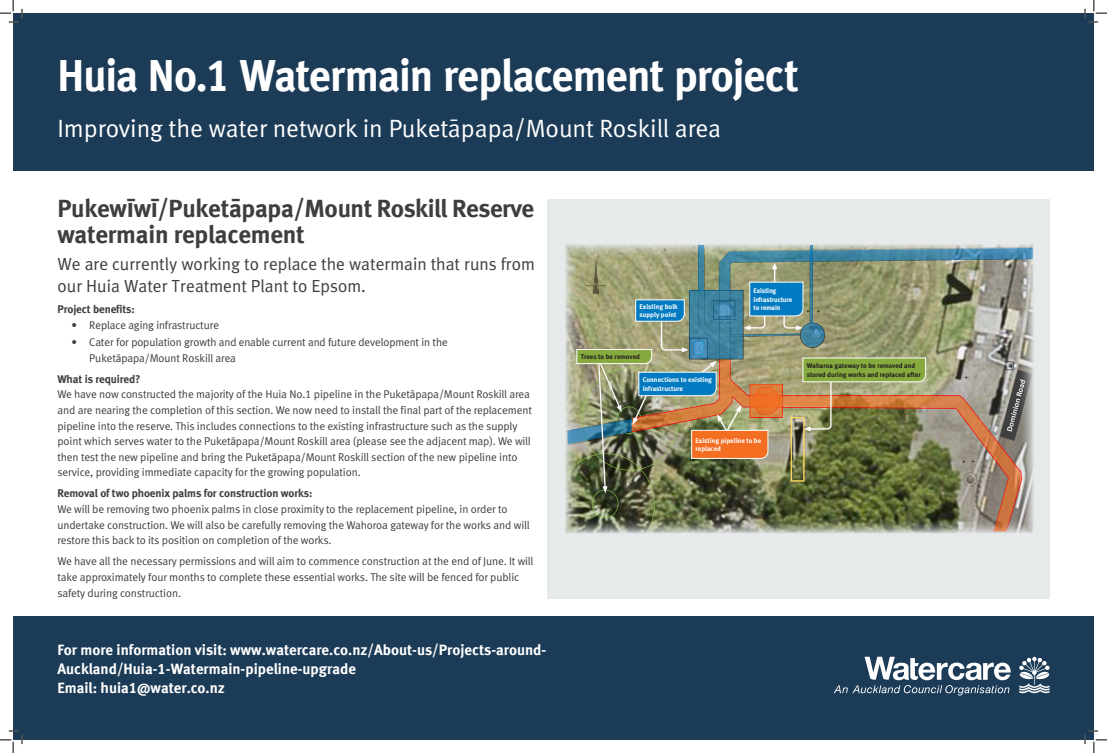
<style>
.page{position:relative;width:1107px;height:753px;background:#fff}
.page>*{position:absolute;margin:0;border:0;box-sizing:border-box;transform-origin:0 0}
.t1{font:45px "Meta Bold LF";letter-spacing:-.025em;color:#fff;scale:.96 1}
.t2{font:25px/25.9px "Meta Bold LF";letter-spacing:-.01em;color:#3e3e3f}
.t3{font:25px "Meta Normal LF";color:#fff}
.t4{font:17.5px/22.5px "Meta Plus Normal";color:#3e3e3f}
.t5{font:15px/18.8px "Meta Bold LF";color:#fff}
.t6{font:11.25px/15.6px "Meta Normal LF";letter-spacing:-.01em;color:#3e3e3f}
.t7{font:11.25px/15.6px "Meta Plus Normal";letter-spacing:-.01em;color:#3e3e3f}
.t8{font:11.25px "Meta Bold LF";letter-spacing:-.01em;color:#3e3e3f}
.t9{font:6.88px/8.2px "Meta Bold LF";color:#fff}
.t10{font:6.88px/8.8px "Meta Bold LF";color:#231f20}
.t11{font:6.88px/8.8px "Meta Bold LF";letter-spacing:-.02em;color:#fff}
.s1{font-family:"Arial";font-weight:700}
.s2{font-family:"Calibri";font-size:11.69px}
</style>
<div class="page">
<div style="left:13px;top:616px;width:1081px;height:123px;background:#1c3b57"></div>
<svg style="left:1019px;top:656px;width:31px;height:37px"></svg>
<svg style="left:834px;top:656px;width:177px;height:39px"></svg>
<div style="left:13px;top:13px;width:1081px;height:158px;background:#1c3b57"></div>
<div style="left:547px;top:199px;width:503px;height:400px;background:#e6eaeb"></div>
<img style="left:565px;top:244px;width:469px;height:289px">
<img style="left:631px;top:493px;width:390px;height:39px">
<div style="left:698px;top:245px;width:6px;height:45px;background:#5398bf"></div>
<hr style="left:810px;top:245px;width:3px;height:78px;background:#0072bc">
<img style="left:567px;top:248px;width:466px;height:245px">
<svg style="left:0;top:0;width:23px;height:23px"></svg>
<svg style="left:0;top:730px;width:23px;height:23px"></svg>
<svg style="left:1085px;top:0;width:22px;height:23px"></svg>
<svg style="left:1085px;top:730px;width:22px;height:23px"></svg>
<h1 class="t1" style="left:57px;top:48px;width:774px">Huia No.1 Watermain replacement project</h1>
<h2 class="t3" style="left:57px;top:114px;width:665px">Improving the water network in Puketapapa/Mount Roskill area</h2>
<h2 class="t3" style="left:450px;top:115px;width:9px">¯</h2>
<h2 class="t2" style="left:57px;top:195px;width:478px">Pukew<span class="s1">i</span>w<span class="s1">i</span>/Puketapapa/Mount Roskill Reserve watermain replacement</h2>
<h3 class="t4" style="left:57px;top:252px;width:479px">We are currently working to replace the watermain that runs from our Huia Water Treatment Plant to Epsom.</h3>
<p class="t8" style="left:57px;top:302px;width:79px">Project benefits:</p>
<p class="t7" style="left:72px;top:317px;width:149px">• Replace aging infrastructure</p>
<p class="t7" style="left:89px;top:334px;width:360px;text-indent:-18px">• Cater for population growth and enable current and future development in the<br>Puket<span class="s2">ā</span>papa/Mount Roskill area</p>
<p class="t8" style="left:57px;top:372px;width:85px">What is required?</p>
<p class="t6" style="left:57px;top:386px;width:476px">We have now constructed the majority of the Huia No.1 pipeline in the Puket<span class="s2">ā</span>papa/Mount Roskill area and are nearing the completion of this section. We now need to install the final part of the replacement pipeline into the reserve. This includes connections to the existing infrastructure such as the supply point which serves water to the Puket<span class="s2">ā</span>papa/Mount Roskill area (please see the adjacent map). We will then test the new pipeline and bring the Puket<span class="s2">ā</span>papa/Mount Roskill section of the new pipeline into service, providing immediate capacity for the growing population.</p>
<p class="t8" style="left:57px;top:487px;width:257px">Removal of two phoenix palms for construction works:</p>
<p class="t6" style="left:57px;top:501px;width:474px">We will be removing two phoenix palms in close proximity to the replacement pipeline, in order to undertake construction. We will also be carefully removing the Wahoroa gateway for the works and will restore this back to its position on completion of the works.</p>
<p class="t6" style="left:57px;top:553px;width:478px">We have all the necessary permissions and will aim to commence construction at the end of June. It will take approximately four months to complete these essential works. The site will be fenced for public safety during construction.</p>
<h2 class="t2" style="left:127px;top:196px;width:34px">¯ ¯</h2>
<h2 class="t2" style="left:231px;top:196px;width:10px">¯</h2>
<h3 class="t5" style="left:57px;top:640px;width:490px">For more information visit: www.watercare.co.nz/About-us/Projects-around-<br>Auckland/Huia-1-Watermain-pipeline-upgrade<br>Email: huia1@water.co.nz</h3>
<p class="t9" style="left:639px;top:302px;width:40px">Existing bulk supply point</p>
<p class="t10" style="left:581px;top:352px;width:61px">Trees to be removed</p>
<p class="t9" style="left:643px;top:376px;width:71px">Connections to existing infrastructure</p>
<p class="t11" style="left:754px;top:286px;width:40px">Existing infrastructure to remain</p>
<p class="t10" style="left:807px;top:361px;width:116px">Waharoa gateway to be removed and stored during works and replaced after</p>
<p class="t9" style="left:695px;top:436px;width:67px">Existing pipeline to be replaced</p>
</div>
